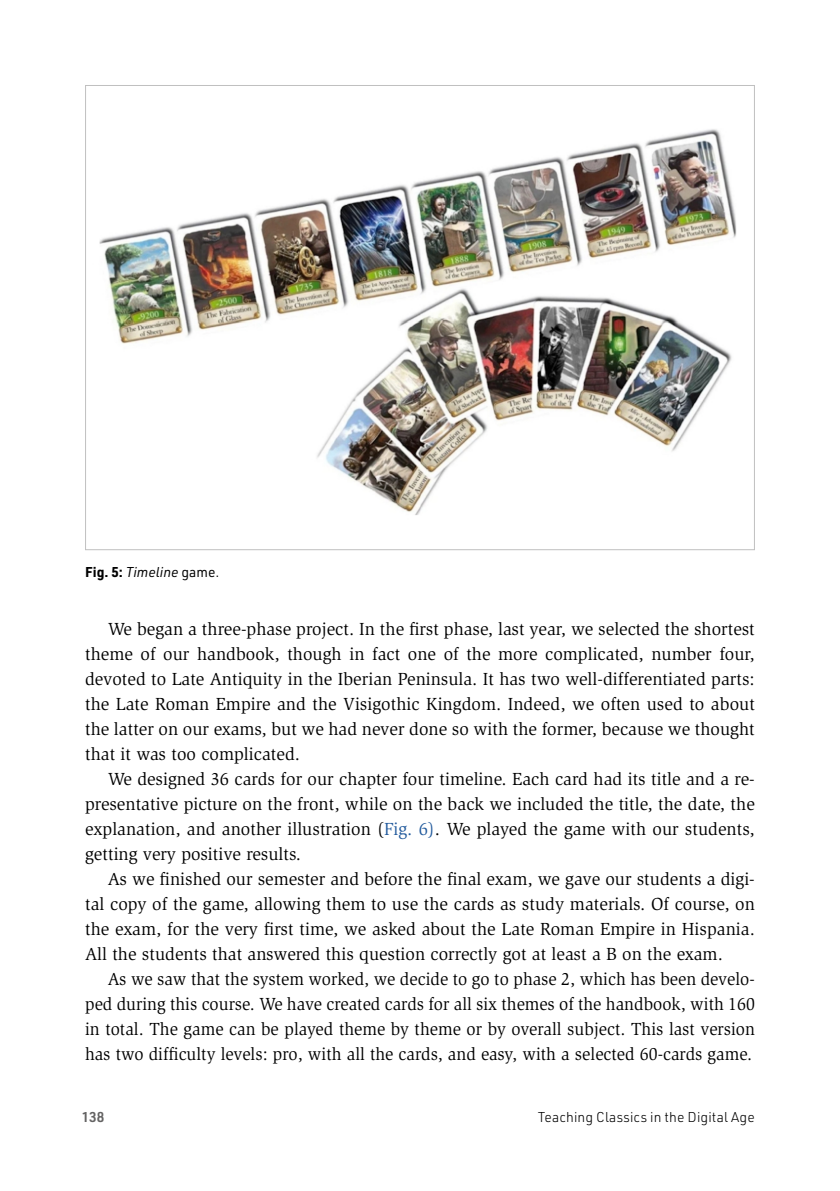
<style>
.page{position:relative;width:840px;height:1191px;background:#fff}
.page>*{position:absolute;margin:0;border:0;box-sizing:border-box;transform-origin:0 0}
.Fließtext___Einzug{font:18px/25px "Slimbach Std";color:#000;text-align:justify}
.Fließtext___Einzug-2{font:18px/25px "Slimbach Std";color:#000;text-align:justify;scale:.95 1}
.t1{font:14px "URWDIN Light 2";letter-spacing:.01em;color:#000}
.BU_DIN{font:italic 14px "URWDIN";color:#000}
.t2{font:600 14px "URWDIN";color:#646363}
.s1{font-weight:700;font-style:normal}
.s2{font-style:normal}
.s3{color:#235b9d}
</style>
<div class="page">
<img style="left:99px;top:129px;width:638px;height:386px">
<p class="BU_DIN" style="left:85px;top:563px;width:135px"><span class="s1">Fig. 5:</span> Timeline <span class="s2">game.</span></p>
<p class="Fließtext___Einzug" style="left:85px;top:617px;width:671px;text-indent:23px">We began a three-phase project. In the first phase, last year, we selected the shortest theme of our handbook, though in fact one of the more complicated, number four, devoted to Late Antiquity in the Iberian Peninsula. It has two well-differentiated parts: the Late Roman Empire and the Visigothic Kingdom. Indeed, we often used to about the latter on our exams, but we had never done so with the former, because we thought that it was too complicated.</p>
<p class="Fließtext___Einzug" style="left:85px;top:767px;width:670px;text-indent:23px">We designed 36 cards for our chapter four timeline. Each card had its title and a re&shy;presentative picture on the front, while on the back we included the title, the date, the explanation, and another illustration (<span class="s3">Fig. 6)</span>. We played the game with our students, getting very positive results.</p>
<p class="Fließtext___Einzug" style="left:85px;top:867px;width:671px;text-indent:23px">As we finished our semester and before the final exam, we gave our students a digi&shy;tal copy of the game, allowing them to use the cards as study materials. Of course, on the exam, for the very first time, we asked about the Late Roman Empire in Hispania.<br>All the students that answered this question correctly got at least a B on the exam.</p>
<p class="Fließtext___Einzug-2" style="left:85px;top:967px;width:706px;text-indent:23px">As we saw that the system worked, we decide to go to phase 2, which has been develo&shy;ped during this course. We have created cards for all six themes of the handbook, with 160 in total. The game can be played theme by theme or by overall subject. This last version has two difficulty levels: pro, with all the cards, and easy, with a selected 60-cards game.</p>
<p class="t2" style="left:82px;top:1107px;width:24px">138</p>
<p class="t1" style="left:537px;top:1107px;width:218px">Teaching Classics in the Digital Age</p>
</div>
